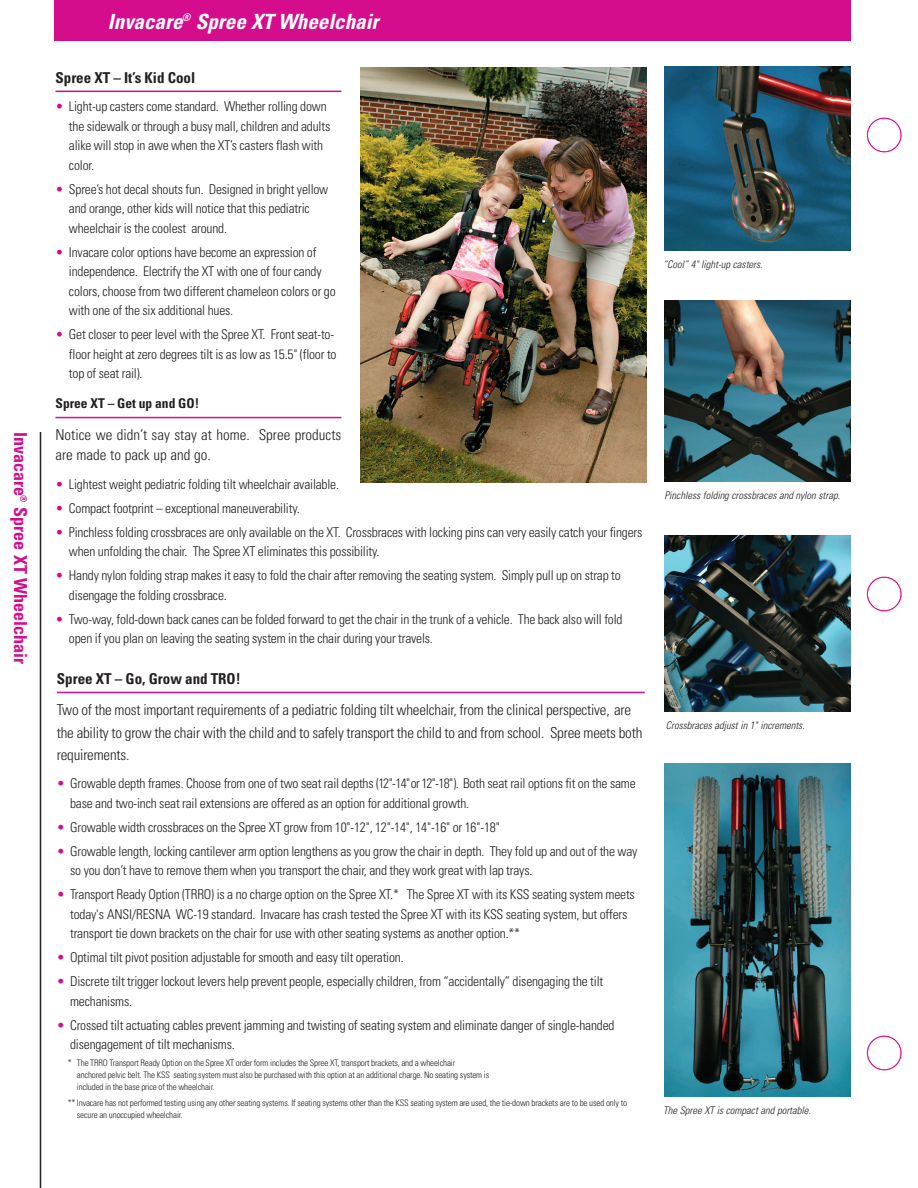
<style>
.page{position:relative;width:918px;height:1188px;background:#fff}
.page>*{position:absolute;margin:0;border:0;box-sizing:border-box;transform-origin:0 0}
.t1{font:italic 700 condensed 21px "Univers";color:#fff}
.t2{font:700 condensed 18px "Univers";color:#d50d8c}
.t3{font:300 condensed 15px/22.5px "Univers";letter-spacing:-.015em;color:#231f20}
.t4{font:700 condensed 15px "Univers";color:#231f20}
.t5{font:300 condensed 13.5px/19.5px "Univers";letter-spacing:-.015em;color:#231f20}
.t6{font:700 condensed 13.5px "Univers";color:#231f20}
.t7{font:italic 300 condensed 10.5px "Univers";color:#231f20}
.t8{font:300 condensed 9px/12px "Univers";letter-spacing:-.015em;color:#231f20}
.s1{color:#d50d8c}
</style>
<div class="page">
<div style="left:867px;top:577px;width:34px;height:34px;border:1px solid #ed028c;border-radius:50%"></div>
<div style="left:867px;top:118px;width:34px;height:34px;border:1px solid #ed028c;border-radius:50%"></div>
<div style="left:867px;top:1036px;width:34px;height:34px;border:1px solid #ed028c;border-radius:50%"></div>
<hr style="left:56px;top:91px;width:285px;height:1px;background:#d50d8c">
<hr style="left:56px;top:417px;width:285px;height:1px;background:#d50d8c">
<hr style="left:57px;top:692px;width:588px;height:1px;background:#d50d8c">
<img style="left:665px;top:301px;width:186px;height:181px">
<img style="left:665px;top:763px;width:185px;height:333px">
<img style="left:665px;top:67px;width:186px;height:184px">
<img style="left:665px;top:536px;width:185px;height:175px">
<img style="left:361px;top:68px;width:286px;height:414px">
<hr style="left:40px;top:432px;width:1px;height:756px;background:#231f20">
<div style="left:54px;top:0;width:796px;height:40px;background:#d50d8c"></div>
<h2 class="t2" style="left:27px;top:432px;width:233px;rotate:90deg">Invacare<sup>®</sup> Spree XT Wheelchair</h2>
<h1 class="t1" style="left:108px;top:13px;width:276px">Invacare<sup>®</sup> Spree XT Wheelchair</h1>
<p class="t4" style="left:55px;top:72px;width:141px">Spree XT – It’s Kid Cool</p>
<p class="t5" style="left:69px;top:98px;width:263px;text-indent:-14px"><span class="s1">•</span> Light-up casters come standard. Whether rolling down the sidewalk or through a busy mall, children and adults alike will stop in awe when the XT’s casters flash with color.</p>
<p class="t5" style="left:69px;top:181px;width:261px;text-indent:-14px"><span class="s1">•</span> Spree’s hot decal shouts fun. Designed in bright yellow and orange, other kids will notice that this pediatric wheelchair is the coolest around.</p>
<p class="t5" style="left:69px;top:244px;width:268px;text-indent:-14px"><span class="s1">•</span> Invacare color options have become an expression of independence. Electrify the XT with one of four candy colors, choose from two different chameleon colors or go with one of the six additional hues.</p>
<p class="t5" style="left:69px;top:326px;width:269px;text-indent:-14px"><span class="s1">•</span> Get closer to peer level with the Spree XT. Front seat-to&shy;floor height at zero degrees tilt is as low as 15.5" (floor to top of seat rail).</p>
<p class="t6" style="left:55px;top:399px;width:145px">Spree XT – Get up and GO!</p>
<p class="t3" style="left:55px;top:425px;width:287px">Notice we didn’t say stay at home. Spree products</p>
<p class="t3" style="left:55px;top:445px;width:157px">are made to pack up and go.</p>
<p class="t5" style="left:55px;top:475px;width:285px"><span class="s1">•</span> Lightest weight pediatric folding tilt wheelchair available.</p>
<p class="t5" style="left:55px;top:499px;width:246px"><span class="s1">•</span> Compact footprint – exceptional maneuverability.</p>
<p class="t5" style="left:69px;top:523px;width:575px;text-indent:-14px"><span class="s1">•</span> Pinchless folding crossbraces are only available on the XT. Crossbraces with locking pins can very easily catch your fingers when unfolding the chair. The Spree XT eliminates this possibility.</p>
<p class="t5" style="left:69px;top:567px;width:553px;text-indent:-14px"><span class="s1">•</span> Handy nylon folding strap makes it easy to fold the chair after removing the seating system. Simply pull up on strap to disengage the folding crossbrace.</p>
<p class="t5" style="left:69px;top:611px;width:555px;text-indent:-14px"><span class="s1">•</span> Two-way, fold-down back canes can be folded forward to get the chair in the trunk of a vehicle. The back also will fold open if you plan on leaving the seating system in the chair during your travels.</p>
<p class="t4" style="left:57px;top:673px;width:185px">Spree XT – Go, Grow and TRO!</p>
<p class="t3" style="left:57px;top:700px;width:587px">Two of the most important requirements of a pediatric folding tilt wheelchair, from the clinical perspective, are the ability to grow the chair with the child and to safely transport the child to and from school. Spree meets both requirements.</p>
<p class="t5" style="left:70px;top:775px;width:567px;text-indent:-14px"><span class="s1">•</span> Growable depth frames. Choose from one of two seat rail depths (12"-14"or 12"-18"). Both seat rail options fit on the same base and two-inch seat rail extensions are offered as an option for additional growth.</p>
<p class="t5" style="left:57px;top:819px;width:445px"><span class="s1">•</span> Growable width crossbraces on the Spree XT grow from 10"-12", 12"-14", 14"-16" or 16"-18"</p>
<p class="t5" style="left:70px;top:843px;width:569px;text-indent:-14px"><span class="s1">•</span> Growable length, locking cantilever arm option lengthens as you grow the chair in depth. They fold up and out of the way so you don’t have to remove them when you transport the chair, and they work great with lap trays.</p>
<p class="t5" style="left:70px;top:886px;width:566px;text-indent:-14px"><span class="s1">•</span> Transport Ready Option (TRRO) is a no charge option on the Spree XT.* The Spree XT with its KSS seating system meets today's ANSI/RESNA WC-19 standard. Invacare has crash tested the Spree XT with its KSS seating system, but offers transport tie down brackets on the chair for use with other seating systems as another option.**</p>
<p class="t5" style="left:57px;top:949px;width:349px"><span class="s1">•</span> Optimal tilt pivot position adjustable for smooth and easy tilt operation.</p>
<p class="t5" style="left:70px;top:973px;width:535px;text-indent:-14px"><span class="s1">•</span> Discrete tilt trigger lockout levers help prevent people, especially children, from “accidentally” disengaging the tilt mechanisms.</p>
<p class="t5" style="left:70px;top:1017px;width:546px;text-indent:-14px"><span class="s1">•</span> Crossed tilt actuating cables prevent jamming and twisting of seating system and eliminate danger of single-handed disengagement of tilt mechanisms.</p>
<p class="t8" style="left:77px;top:1058px;width:414px;text-indent:-9px">* The TRRO Transport Ready Option on the Spree XT order form includes the Spree XT, transport brackets, and a wheelchair<br>anchored pelvic belt. The KSS seating system must also be purchased with this option at an additional charge. No seating system is included in the base price of the wheelchair.</p>
<p class="t8" style="left:77px;top:1098px;width:552px;text-indent:-9px">** Invacare has not performed testing using any other seating systems. If seating systems other than the KSS seating system are used, the tie-down brackets are to be used only to secure an unoccupied wheelchair.</p>
<p class="t7" style="left:663px;top:261px;width:103px">“Cool” 4"light-up casters.</p>
<p class="t7" style="left:665px;top:492px;width:179px">Pinchless folding crossbraces and nylon strap.</p>
<p class="t7" style="left:666px;top:721px;width:142px">Crossbraces adjustin 1"increments.</p>
<p class="t7" style="left:663px;top:1107px;width:151px">The Spree XT is compactand portable.</p>
</div>
